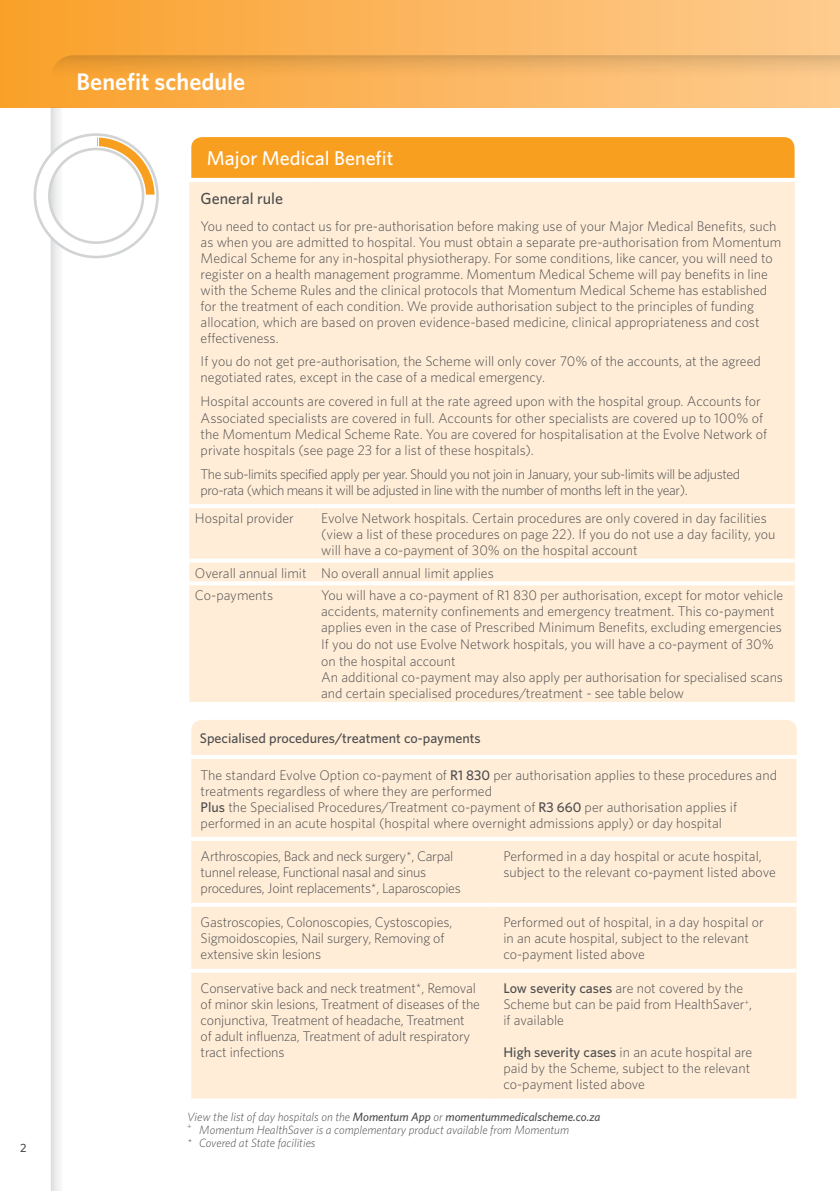
<style>
.page{position:relative;width:840px;height:1191px;background:#fff}
.page>*{position:absolute;margin:0;border:0;box-sizing:border-box;transform-origin:0 0}
.t1{font:600 24px "Whitney";color:#fff}
.t2{font:500 20px "Whitney";color:#fff}
.t3{font:500 16px "Whitney";color:#4d4d4f}
.t4{font:300 14px/16px "Whitney";color:#4d4d4f}
.t5{font:300 14px/16px "Whitney";letter-spacing:-.03em;color:#4d4d4f}
.t6{font:300 14px/16px "Whitney";letter-spacing:-.02em;color:#4d4d4f}
.t7{font:500 14px "Whitney";color:#4d4d4f}
.t8{font:italic 300 12px/13px "Whitney";color:#4d4d4f}
.t9{font:500 12px "Whitney";color:#4d4d4f}
.s1{font-weight:500}
</style>
<div class="page">
<div style="left:0;top:0;width:839px;height:108px;background:linear-gradient(to right,#f9a02a,#fecc91)"></div>
<svg style="left:51px;top:55px;width:788px;height:53px;background:#f5b25e"></svg>
<svg style="left:51px;top:108px;width:9px;height:1083px"></svg>
<div style="left:189px;top:182px;width:605px;height:520px;background:#ffedd7"></div>
<hr style="left:189px;top:504px;width:126px;height:4px;background:#fff">
<hr style="left:315px;top:504px;width:479px;height:4px;background:#fff">
<svg style="left:189px;top:558px;width:126px;height:4px"></svg>
<svg style="left:315px;top:558px;width:479px;height:4px"></svg>
<svg style="left:189px;top:581px;width:126px;height:4px"></svg>
<svg style="left:315px;top:581px;width:479px;height:4px"></svg>
<svg style="left:794px;top:144px;width:1px;height:34px"></svg>
<div style="left:191px;top:137px;width:603px;height:41px;background:#f99f20"></div>
<div style="left:191px;top:759px;width:605px;height:339px;background:#ffedd7"></div>
<hr style="left:187px;top:837px;width:305px;height:4px;background:#fff">
<hr style="left:492px;top:837px;width:304px;height:4px;background:#fff">
<svg style="left:191px;top:902px;width:301px;height:4px"></svg>
<svg style="left:492px;top:902px;width:304px;height:4px"></svg>
<svg style="left:191px;top:968px;width:301px;height:4px"></svg>
<svg style="left:492px;top:968px;width:304px;height:4px"></svg>
<svg style="left:191px;top:1098px;width:301px;height:1px"></svg>
<svg style="left:492px;top:1098px;width:304px;height:1px"></svg>
<svg style="left:796px;top:727px;width:1px;height:28px"></svg>
<div style="left:191px;top:720px;width:605px;height:35px;background:#ffedd7"></div>
<svg style="left:34px;top:133px;width:125px;height:125px"></svg>
<div style="left:86px;top:245px;width:10px;height:10px;background:#fff;border-radius:50%"></div>
<p class="t9" style="left:20px;top:1140px;width:8px">2</p>
<h1 class="t1" style="left:77px;top:66px;width:170px">Benefit schedule</h1>
<h2 class="t2" style="left:207px;top:145px;width:188px">Major Medical Benefit</h2>
<p class="t3" style="left:200px;top:188px;width:84px">General rule</p>
<p class="t4" style="left:200px;top:217px;width:582px">You need to contact us for pre-authorisation before making use of your Major Medical Benefits, such as when you are admitted to hospital. You must obtain a separate pre-authorisation from Momentum Medical Scheme for any in-hospital physiotherapy. For some conditions, like cancer, you will need to register on a health management programme. Momentum Medical Scheme will pay benefits in line with the Scheme Rules and the clinical protocols that Momentum Medical Scheme has established for the treatment of each condition. We provide authorisation subject to the principles of funding allocation, which are based on proven evidence-based medicine, clinical appropriateness and cost effectiveness.</p>
<p class="t4" style="left:200px;top:353px;width:561px">If you do not get pre-authorisation, the Scheme will only cover 70% of the accounts, at the agreed negotiated rates, except in the case of a medical emergency.</p>
<p class="t4" style="left:200px;top:393px;width:567px">Hospital accounts are covered in full at the rate agreed upon with the hospital group. Accounts for Associated specialists are covered in full. Accounts for other specialists are covered up to 100% of the Momentum Medical Scheme Rate. You are covered for hospitalisation at the Evolve Network of private hospitals (see page 23 for a list of these hospitals).</p>
<p class="t5" style="left:200px;top:465px;width:540px">The sub-limits specified apply per year. Should you not join in January, your sub-limits will be adjusted pro-rata (which means it will be adjusted in line with the number of months left in the year).</p>
<p class="t4" style="left:195px;top:509px;width:100px">Hospital provider</p>
<p class="t4" style="left:321px;top:509px;width:455px">Evolve Network hospitals. Certain procedures are only covered in day facilities (view a list of these procedures on page 22). If you do not use a day facility, you will have a co-payment of 30% on the hospital account</p>
<p class="t4" style="left:195px;top:561px;width:300px;line-height:22.6px">Overall annual limit No overall annual limit applies<br>Co-payments</p>
<p class="t4" style="left:321px;top:586px;width:463px">You will have a co-payment of R1 830 per authorisation, except for motor vehicle accidents, maternity confinements and emergency treatment. This co-payment applies even in the case of Prescribed Minimum Benefits, excluding emergencies If you do not use Evolve Network hospitals, you will have a co-payment of 30% on the hospital account<br>An additional co-payment may also apply per authorisation for specialised scans and certain specialised procedures/treatment - see table below</p>
<p class="t7" style="left:200px;top:729px;width:282px">Specialised procedures/treatment co-payments</p>
<p class="t4" style="left:200px;top:766px;width:577px">The standard Evolve Option co-payment of <span class="s1">R1 830</span> per authorisation applies to these procedures and treatments regardless of where they are performed<br><span class="s1">Plus</span> the Specialised Procedures/Treatment co-payment of <span class="s1">R3 660</span> per authorisation applies if performed in an acute hospital (hospital where overnight admissions apply) or day hospital</p>
<p class="t6" style="left:200px;top:848px;width:261px">Arthroscopies, Back and neck surgery*, Carpal tunnel release, Functional nasal and sinus procedures, Joint replacements*, Laparoscopies</p>
<p class="t4" style="left:503px;top:848px;width:274px">Performed in a day hospital or acute hospital, subject to the relevant co-payment listed above</p>
<p class="t4" style="left:200px;top:914px;width:253px">Gastroscopies, Colonoscopies, Cystoscopies,<br>Sigmoidoscopies, Nail surgery, Removing of extensive skin lesions</p>
<p class="t4" style="left:503px;top:914px;width:261px">Performed out of hospital, in a day hospital or in an acute hospital, subject to the relevant co-payment listed above</p>
<p class="t4" style="left:200px;top:980px;width:281px">Conservative back and neck treatment*, Removal of minor skin lesions, Treatment of diseases of the conjunctiva, Treatment of headache, Treatment<br>of adult influenza, Treatment of adult respiratory tract infections</p>
<p class="t4" style="left:503px;top:980px;width:250px"><span class="s1">Low severity cases</span> are not covered by the<br>Scheme but can be paid from HealthSaver<sup>+</sup>, if available</p>
<p class="t4" style="left:503px;top:1044px;width:250px"><span class="s1">High severity cases</span> in an acute hospital are paid by the Scheme, subject to the relevant co-payment listed above</p>
<p class="t8" style="left:187px;top:1109px;width:414px">View the list of day hospitals on the <span class="s1">Momentum App</span> or <span class="s1">momentummedicalscheme.co.za </span><sup>+</sup> Momentum HealthSaver is a complementary product available from Momentum<br>* Covered at State facilities</p>
</div>
